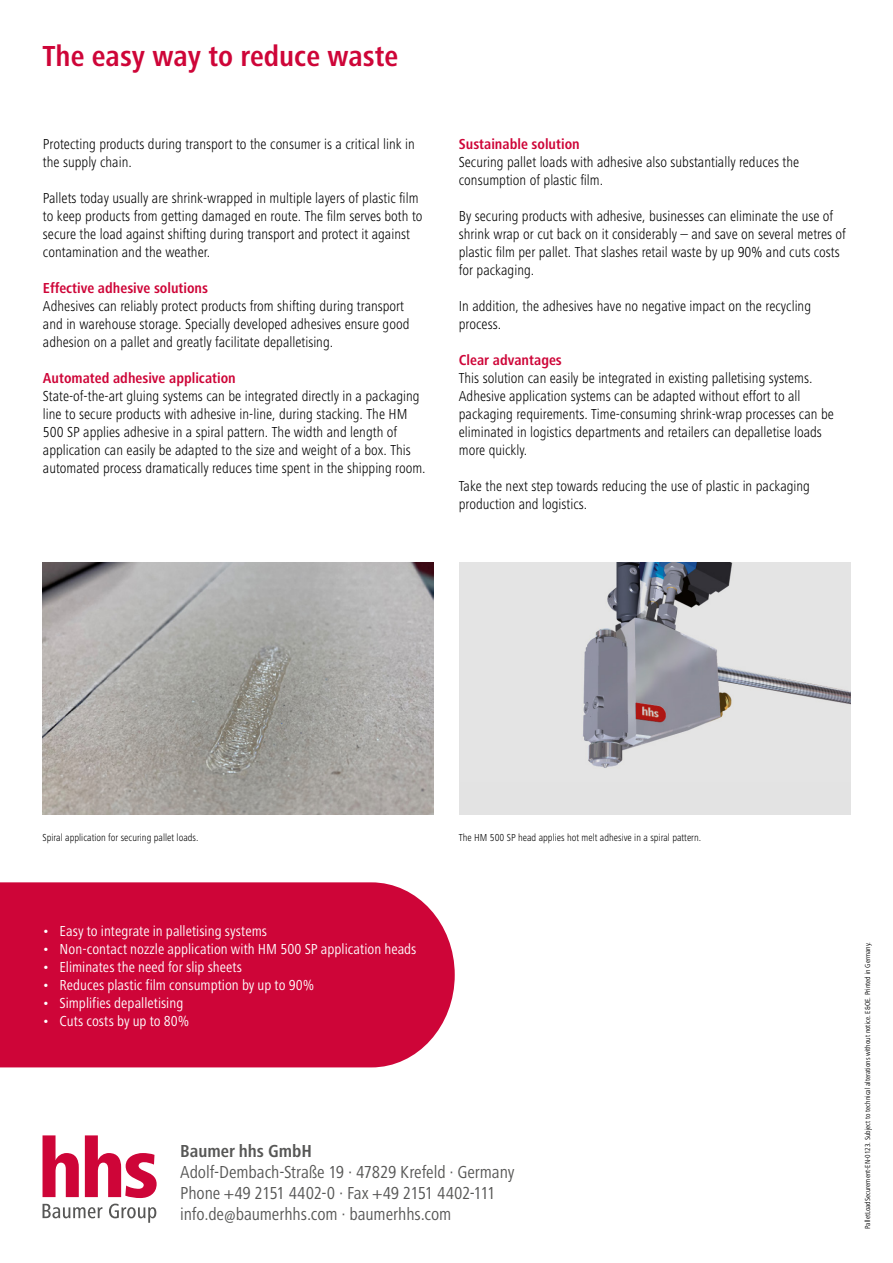
<style>
.page{position:relative;width:893px;height:1263px;background:#fff}
.page>*{position:absolute;margin:0;border:0;box-sizing:border-box;transform-origin:0 0}
.t1{font:700 condensed 30px "Frutiger Next LT";color:#ce0538}
.t2{font:condensed 18px/21px "Frutiger Next LT";letter-spacing:-.01em;color:#575756}
.t3{font:700 condensed 18px "Frutiger Next LT";color:#575756}
.t4{font:300 condensed 15px/18px "Frutiger Next LT";color:#000}
.t5{font:condensed 15px "Frutiger Next LT";color:#fff}
.t6{font:700 condensed 15px "Frutiger Next LT";color:#ce0538}
.t7{font:300 condensed 10.5px "Frutiger Next LT";color:#000}
.t8{font:condensed 7.5px "Frutiger Next LT";color:#000}
</style>
<div class="page">
<svg style="left:43px;top:1135px;width:114px;height:88px"></svg>
<div style="left:0;top:882px;width:455px;height:185px;background:#ce0538"></div>
<div style="left:459px;top:563px;width:391px;height:252px;background:#e3e3e3"></div>
<img style="left:583px;top:563px;width:267px;height:205px">
<img style="left:43px;top:563px;width:390px;height:252px">
<h1 class="t1" style="left:43px;top:39px;width:357px">The easy way to reduce waste</h1>
<p class="t4" style="left:43px;top:135px;width:373px">Protecting products during transport to the consumer is a critical link in the supply chain.</p>
<p class="t4" style="left:43px;top:189px;width:381px">Pallets today usually are shrink-wrapped in multiple layers of plastic film to keep products from getting damaged en route. The film serves both to secure the load against shifting during transport and protect it against contamination and the weather.</p>
<p class="t6" style="left:43px;top:279px;width:167px">Effective adhesive solutions</p>
<p class="t4" style="left:43px;top:297px;width:368px">Adhesives can reliably protect products from shifting during transport and in warehouse storage. Specially developed adhesives ensure good adhesion on a pallet and greatly facilitate depalletising.</p>
<p class="t6" style="left:43px;top:369px;width:194px">Automated adhesive application</p>
<p class="t4" style="left:43px;top:387px;width:384px">State-of-the-art gluing systems can be integrated directly in a packaging line to secure products with adhesive in-line, during stacking. The HM 500 SP applies adhesive in a spiral pattern. The width and length of application can easily be adapted to the size and weight of a box. This automated process dramatically reduces time spent in the shipping room.</p>
<p class="t6" style="left:459px;top:135px;width:122px">Sustainable solution</p>
<p class="t4" style="left:459px;top:153px;width:342px">Securing pallet loads with adhesive also substantially reduces the consumption of plastic film.</p>
<p class="t4" style="left:459px;top:207px;width:389px">By securing products with adhesive, businesses can eliminate the use of shrink wrap or cut back on it considerably – and save on several metres of plastic film per pallet. That slashes retail waste by up 90% and cuts costs for packaging.</p>
<p class="t4" style="left:459px;top:297px;width:354px">In addition, the adhesives have no negative impact on the recycling process.</p>
<p class="t6" style="left:459px;top:351px;width:105px">Clear advantages</p>
<p class="t4" style="left:459px;top:369px;width:377px">This solution can easily be integrated in existing palletising systems.<br>Adhesive application systems can be adapted without effort to all packaging requirements. Time-consuming shrink-wrap processes can be eliminated in logistics departments and retailers can depalletise loads more quickly.</p>
<p class="t4" style="left:459px;top:477px;width:353px">Take the next step towards reducing the use of plastic in packaging production and logistics.</p>
<p class="t7" style="left:43px;top:832px;width:157px">Spiral application for securing pallet loads.</p>
<p class="t7" style="left:459px;top:832px;width:244px">The HM 500 SP head applies hot melt adhesive in a spiral pattern.</p>
<p class="t5" style="left:43px;top:923px;width:226px">• Easy to integrate in palletising systems</p>
<p class="t5" style="left:43px;top:941px;width:375px">• Non-contact nozzle application with HM 500 SP application heads</p>
<p class="t5" style="left:43px;top:959px;width:201px">• Eliminates the need for slip sheets</p>
<p class="t5" style="left:43px;top:977px;width:273px">• Reduces plastic film consumption by up to 90%</p>
<p class="t5" style="left:43px;top:995px;width:142px">• Simplifies depalletising</p>
<p class="t5" style="left:43px;top:1013px;width:148px">• Cuts costs by up to 80%</p>
<p class="t3" style="left:180px;top:1141px;width:133px">Baumer hhs GmbH</p>
<p class="t2" style="left:180px;top:1161px;width:336px">Adolf-Dembach-Straße 19 · 47829 Krefeld · Germany<br>Phone +49 2151 4402-0 · Fax +49 2151 4402-111 info.de@baumerhhs.com · baumerhhs.com</p>
<p class="t8" style="left:864px;top:1229px;width:288px;rotate:-90deg">PalletLoadSecurement-EN-0123. Subject to technical alterations without notice. E&amp;OE. Printed in Germany.</p>
</div>
